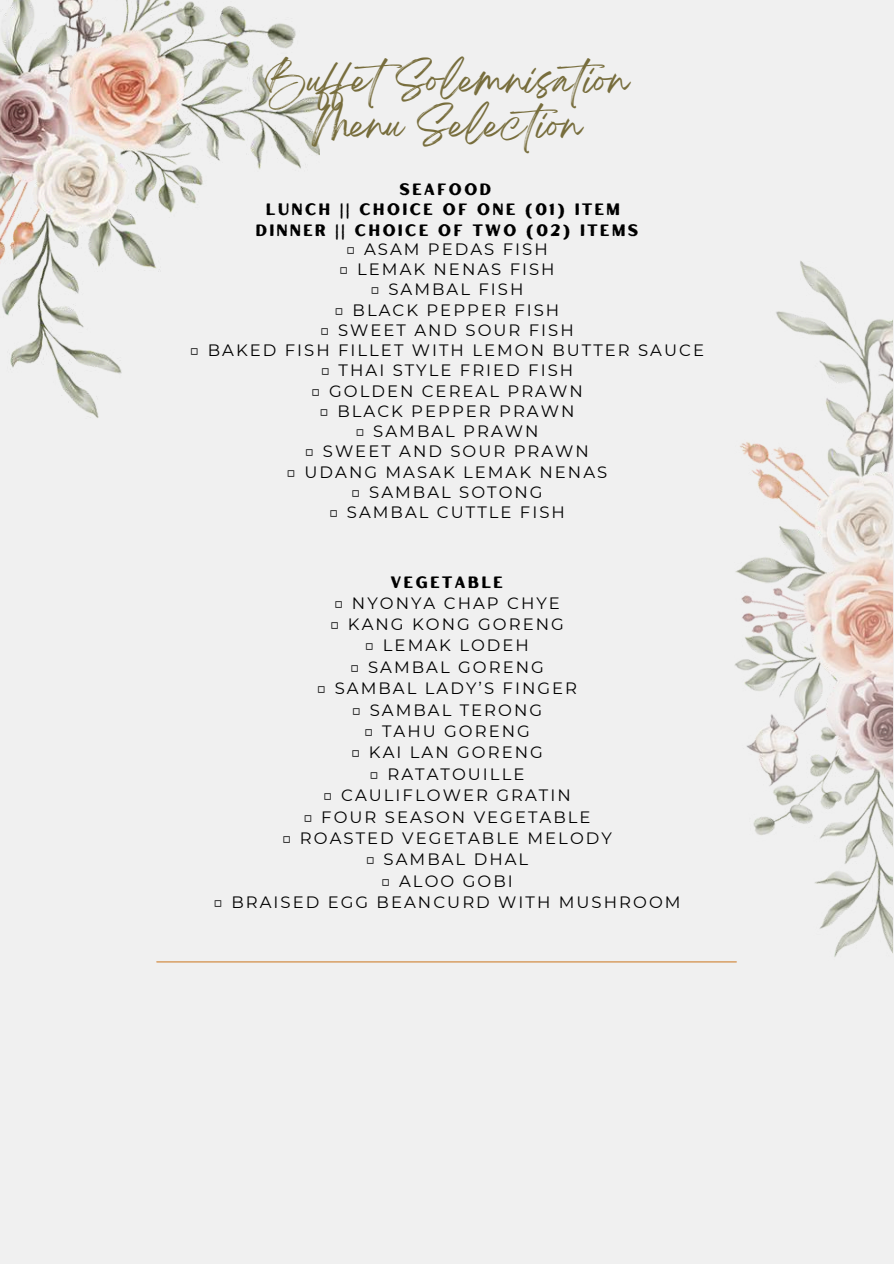
<style>
.page{position:relative;width:894px;height:1264px;background:#fff}
.page>*{position:absolute;margin:0;border:0;box-sizing:border-box;transform-origin:0 0}
.t1{font:33.9px/45px "Breathing";color:#776d3c;text-align:center}
.t2{font:16.5px "Montserrat";letter-spacing:.125em;color:#000}
.t3{font:16.5px/19.5px "Hertical Sans Rough";letter-spacing:.125em;color:#000;text-align:center}
</style>
<div class="page">
<div style="left:0;top:0;width:893px;height:1263px;background:#ededed"></div>
<img style="left:0;top:0;width:319px;height:418px">
<img style="left:735px;top:261px;width:157px;height:696px">
<hr style="left:157px;top:961px;width:578px;height:1px;background:#daa773">
<h1 class="t1" style="left:265px;top:67px;width:364px">BuffetSolemnisation<br>Menu Selection</h1>
<p class="t3" style="left:266px;top:179px;width:355px">SEAFOOD<br>LUNCH || CHOICE OF ONE (01) ITEM</p>
<p class="t3" style="left:255px;top:220px;width:384px">DINNER || CHOICE OF TWO (02) ITEMS</p>
<p class="t2" style="left:346px;top:239px;width:203px">□ ASAM PEDAS FISH</p>
<p class="t2" style="left:339px;top:259px;width:217px">□ LEMAK NENAS FISH</p>
<p class="t2" style="left:370px;top:279px;width:155px">□ SAMBAL FISH</p>
<p class="t2" style="left:334px;top:299px;width:226px">□ BLACK PEPPER FISH</p>
<p class="t2" style="left:320px;top:320px;width:255px">□ SWEET AND SOUR FISH</p>
<p class="t2" style="left:189px;top:340px;width:516px">□ BAKED FISH FILLET WITH LEMON BUTTER SAUCE</p>
<p class="t2" style="left:320px;top:360px;width:254px">□ THAI STYLE FRIED FISH</p>
<p class="t2" style="left:311px;top:380px;width:273px">□ GOLDEN CEREAL PRAWN</p>
<p class="t2" style="left:319px;top:401px;width:257px">□ BLACK PEPPER PRAWN</p>
<p class="t2" style="left:355px;top:421px;width:185px">□ SAMBAL PRAWN</p>
<p class="t2" style="left:304px;top:441px;width:286px">□ SWEET AND SOUR PRAWN</p>
<p class="t2" style="left:286px;top:461px;width:322px">□ UDANG MASAK LEMAK NENAS</p>
<p class="t2" style="left:351px;top:482px;width:193px">□ SAMBAL SOTONG</p>
<p class="t2" style="left:328px;top:502px;width:238px">□ SAMBAL CUTTLE FISH</p>
<p class="t3" style="left:390px;top:572px;width:114px">VEGETABLE</p>
<p class="t2" style="left:333px;top:592px;width:228px">□ NYONYA CHAP CHYE</p>
<p class="t2" style="left:329px;top:614px;width:235px">□ KANG KONG GORENG</p>
<p class="t2" style="left:364px;top:635px;width:166px">□ LEMAK LODEH</p>
<p class="t2" style="left:349px;top:657px;width:195px">□ SAMBAL GORENG</p>
<p class="t2" style="left:316px;top:678px;width:262px">□ SAMBAL LADY’S FINGER</p>
<p class="t2" style="left:351px;top:699px;width:192px">□ SAMBAL TERONG</p>
<p class="t2" style="left:363px;top:721px;width:168px">□ TAHU GORENG</p>
<p class="t2" style="left:350px;top:742px;width:194px">□ KAI LAN GORENG</p>
<p class="t2" style="left:369px;top:763px;width:157px">□ RATATOUILLE</p>
<p class="t2" style="left:323px;top:785px;width:249px">□ CAULIFLOWER GRATIN</p>
<p class="t2" style="left:303px;top:806px;width:289px">□ FOUR SEASON VEGETABLE</p>
<p class="t2" style="left:281px;top:828px;width:331px">□ ROASTED VEGETABLE MELODY</p>
<p class="t2" style="left:365px;top:849px;width:164px">□ SAMBAL DHAL</p>
<p class="t2" style="left:381px;top:870px;width:133px">□ ALOO GOBI</p>
<p class="t2" style="left:213px;top:892px;width:469px">□ BRAISED EGG BEANCURD WITH MUSHROOM</p>
</div>
